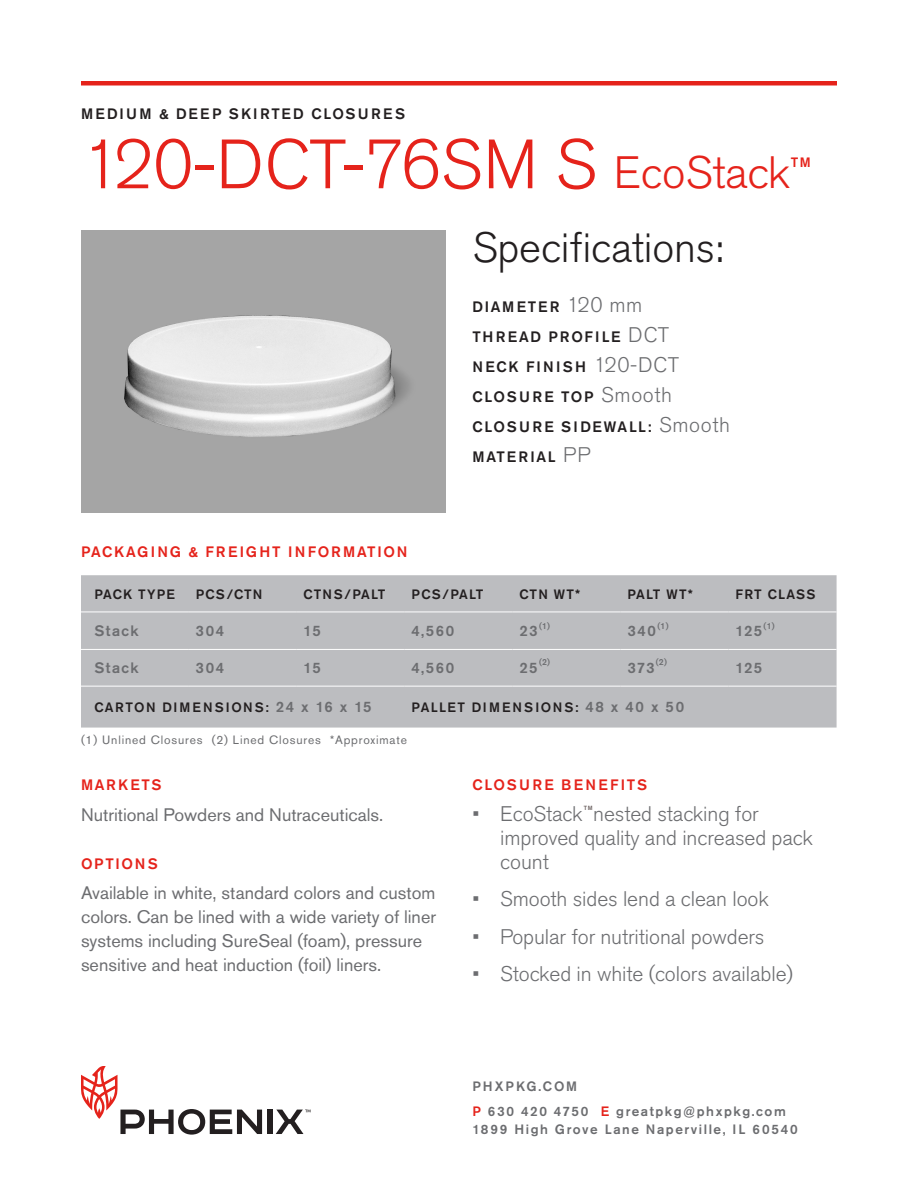
<style>
.page{position:relative;width:918px;height:1188px;background:#fff}
.page>*{position:absolute;margin:0;border:0;box-sizing:border-box;transform-origin:0 0}
.t1{font:300 69px "Akzidenz Grotesk Std";letter-spacing:-.005em;color:#e5231b}
.t2{font:300 42px "Akzidenz Grotesk Std";letter-spacing:-.005em;color:#231f20}
.t3{font:300 21px/24px "Akzidenz Grotesk Std";letter-spacing:-.005em;color:#6c6d70}
.t4{font:18px/24px "Akzidenz Grotesk Std";color:#6c6d70}
.t5{font:500 15px/30px "Akzidenz Grotesk Std";letter-spacing:.115em;color:#231f20}
.t6{font:500 15px "Akzidenz Grotesk Std";letter-spacing:.09em;color:#6c6d70}
.t7{font:500 15px "Akzidenz Grotesk Std";letter-spacing:.115em;color:#e5231b}
.t8{font:500 15px "Akzidenz Grotesk Std";letter-spacing:.155em;color:#231f20}
.t9{font:500 15px "Akzidenz Grotesk Std";letter-spacing:.155em;color:#e5231b}
.t10{font:500 13.5px "Akzidenz Grotesk Std";letter-spacing:.105em;color:#231f20}
.t11{font:500 13.5px/24.8px "Akzidenz Grotesk Std";letter-spacing:.115em;color:#6c6d70}
.t12{font:500 13.5px "Akzidenz Grotesk Std";letter-spacing:.085em;color:#231f20}
.t13{font:500 13.5px "Akzidenz Grotesk Std";letter-spacing:.075em;color:#231f20}
.t14{font:500 13.5px "Akzidenz Grotesk Std";color:#e5231b}
.t15{font:12px "Akzidenz Grotesk Std";letter-spacing:.07em;color:#6c6d70}
.t16{font:500 8.7px "Akzidenz Grotesk Std";color:#6c6d70}
.t17{font:500 6px "Akzidenz Grotesk Std";color:#6d6362}
.s1{font-size:45px}
.s2{font-weight:300;font-size:21px;color:#6c6d70}
.s3{font-size:15px;color:#6c6d70}
.s4{color:#e5231b}
</style>
<div class="page">
<div style="left:267px;top:1110px;width:5px;height:24px;background:#231f20"></div>
<svg style="left:81px;top:1066px;width:181px;height:69px"></svg>
<svg style="left:276px;top:1110px;width:34px;height:24px"></svg>
<div style="left:81px;top:81px;width:756px;height:5px;background:#e5231b"></div>
<div style="left:81px;top:575px;width:756px;height:153px;background:#bcbdc0"></div>
<hr style="left:297px;top:612px;width:108px;height:1px;background:#fff">
<hr style="left:405px;top:612px;width:108px;height:1px;background:#fff">
<hr style="left:513px;top:612px;width:108px;height:1px;background:#fff">
<hr style="left:621px;top:612px;width:108px;height:1px;background:#fff">
<hr style="left:729px;top:612px;width:108px;height:1px;background:#fff">
<hr style="left:81px;top:686px;width:108px;height:1px;background:#fff">
<hr style="left:189px;top:686px;width:108px;height:1px;background:#fff">
<hr style="left:297px;top:686px;width:108px;height:1px;background:#fff">
<hr style="left:405px;top:686px;width:108px;height:1px;background:#fff">
<hr style="left:513px;top:686px;width:108px;height:1px;background:#fff">
<hr style="left:621px;top:686px;width:108px;height:1px;background:#fff">
<hr style="left:729px;top:686px;width:108px;height:1px;background:#fff">
<hr style="left:81px;top:649px;width:108px;height:1px;background:#fff">
<hr style="left:189px;top:649px;width:108px;height:1px;background:#fff">
<hr style="left:297px;top:649px;width:108px;height:1px;background:#fff">
<hr style="left:405px;top:649px;width:108px;height:1px;background:#fff">
<hr style="left:513px;top:649px;width:108px;height:1px;background:#fff">
<hr style="left:621px;top:649px;width:108px;height:1px;background:#fff">
<hr style="left:729px;top:649px;width:108px;height:1px;background:#fff">
<hr style="left:81px;top:612px;width:108px;height:1px;background:#fff">
<hr style="left:189px;top:612px;width:108px;height:1px;background:#fff">
<img style="left:81px;top:230px;width:365px;height:283px">
<p class="t8" style="left:81px;top:105px;width:326px">MEDIUM &amp; DEEP SKIRTED CLOSURES</p>
<h1 class="t1" style="left:81px;top:126px;width:711px">120-DCT-76SM S <span class="s1">EcoStack</span></h1>
<p class="t14" style="left:791px;top:154px;width:22px">TM</p>
<h2 class="t2" style="left:472px;top:224px;width:252px">Specifications:</h2>
<p class="t5" style="left:472px;top:292px;width:259px">DIAMETER <span class="s2">120 mm<br></span>THREAD PROFILE <span class="s2">DCT<br></span>NECK FINISH <span class="s2">120-DCT<br></span>CLOSURE TOP <span class="s2">Smooth<br></span>CLOSURE SIDEWALL: <span class="s2">Smooth<br></span>MATERIAL <span class="s2">PP</span></p>
<p class="t7" style="left:81px;top:543px;width:328px">PACKAGING &amp; FREIGHT INFORMATION</p>
<p class="t12" style="left:94px;top:586px;width:82px">PACK TYPE</p>
<p class="t10" style="left:196px;top:586px;width:68px">PCS/CTN</p>
<p class="t13" style="left:304px;top:586px;width:83px">CTNS/PALT</p>
<p class="t10" style="left:412px;top:586px;width:73px">PCS/PALT</p>
<p class="t10" style="left:519px;top:586px;width:62px">CTN WT*</p>
<p class="t10" style="left:627px;top:586px;width:67px">PALT WT*</p>
<p class="t12" style="left:735px;top:586px;width:82px">FRT CLASS</p>
<p class="t6" style="left:94px;top:622px;width:46px">Stack</p>
<p class="t6" style="left:196px;top:622px;width:30px">304</p>
<p class="t6" style="left:304px;top:622px;width:19px">15</p>
<p class="t6" style="left:412px;top:622px;width:44px">4,560</p>
<p class="t6" style="left:519px;top:622px;width:20px">23</p>
<p class="t16" style="left:539px;top:620px;width:13px">(1)</p>
<p class="t16" style="left:657px;top:620px;width:13px">(1)</p>
<p class="t16" style="left:764px;top:620px;width:13px">(1)</p>
<p class="t6" style="left:627px;top:622px;width:30px">340</p>
<p class="t6" style="left:735px;top:622px;width:28px">125</p>
<p class="t16" style="left:539px;top:657px;width:13px">(2)</p>
<p class="t6" style="left:94px;top:659px;width:46px">Stack</p>
<p class="t6" style="left:196px;top:659px;width:30px">304</p>
<p class="t6" style="left:304px;top:659px;width:19px">15</p>
<p class="t6" style="left:412px;top:659px;width:44px">4,560</p>
<p class="t6" style="left:519px;top:659px;width:20px">25</p>
<p class="t16" style="left:656px;top:657px;width:13px">(2)</p>
<p class="t6" style="left:627px;top:659px;width:29px">373</p>
<p class="t6" style="left:735px;top:659px;width:28px">125</p>
<p class="t10" style="left:94px;top:699px;width:279px">CARTON DIMENSIONS: <span class="s3">24 x 16 x 15</span></p>
<p class="t10" style="left:412px;top:699px;width:274px">PALLET DIMENSIONS: <span class="s3">48 x 40 x 50</span></p>
<p class="t15" style="left:81px;top:733px;width:328px">(1) Unlined Closures (2) Lined Closures *Approximate</p>
<p class="t7" style="left:81px;top:775px;width:82px">MARKETS</p>
<p class="t4" style="left:81px;top:802px;width:304px">Nutritional Powders and Nutraceuticals.</p>
<p class="t7" style="left:81px;top:854px;width:78px">OPTIONS</p>
<p class="t4" style="left:81px;top:881px;width:357px">Available in white, standard colors and custom colors. Can be lined with a wide variety of liner systems including SureSeal (foam), pressure sensitive and heat induction (foil) liners.</p>
<p class="t9" style="left:472px;top:775px;width:176px">CLOSURE BENEFITS</p>
<p class="t3" style="left:500px;top:802px;width:314px;text-indent:-28px">• EcoStack nested stacking for improved quality and increased pack count</p>
<p class="t3" style="left:472px;top:887px;width:298px">• Smooth sides lend a clean look</p>
<p class="t3" style="left:472px;top:925px;width:294px">• Popular for nutritional powders</p>
<p class="t3" style="left:472px;top:962px;width:322px">• Stocked in white (colors available)</p>
<p class="t17" style="left:584px;top:804px;width:10px">TM</p>
<p class="t11" style="left:472px;top:1074px;width:315px">PHXPKG.COM<br><span class="s4">P</span> 630 420 4750 <span class="s4">E</span> greatpkg@phxpkg.com</p>
<p class="t11" style="left:472px;top:1117px;width:327px">1899 High Grove Lane Naperville, IL 60540</p>
</div>
